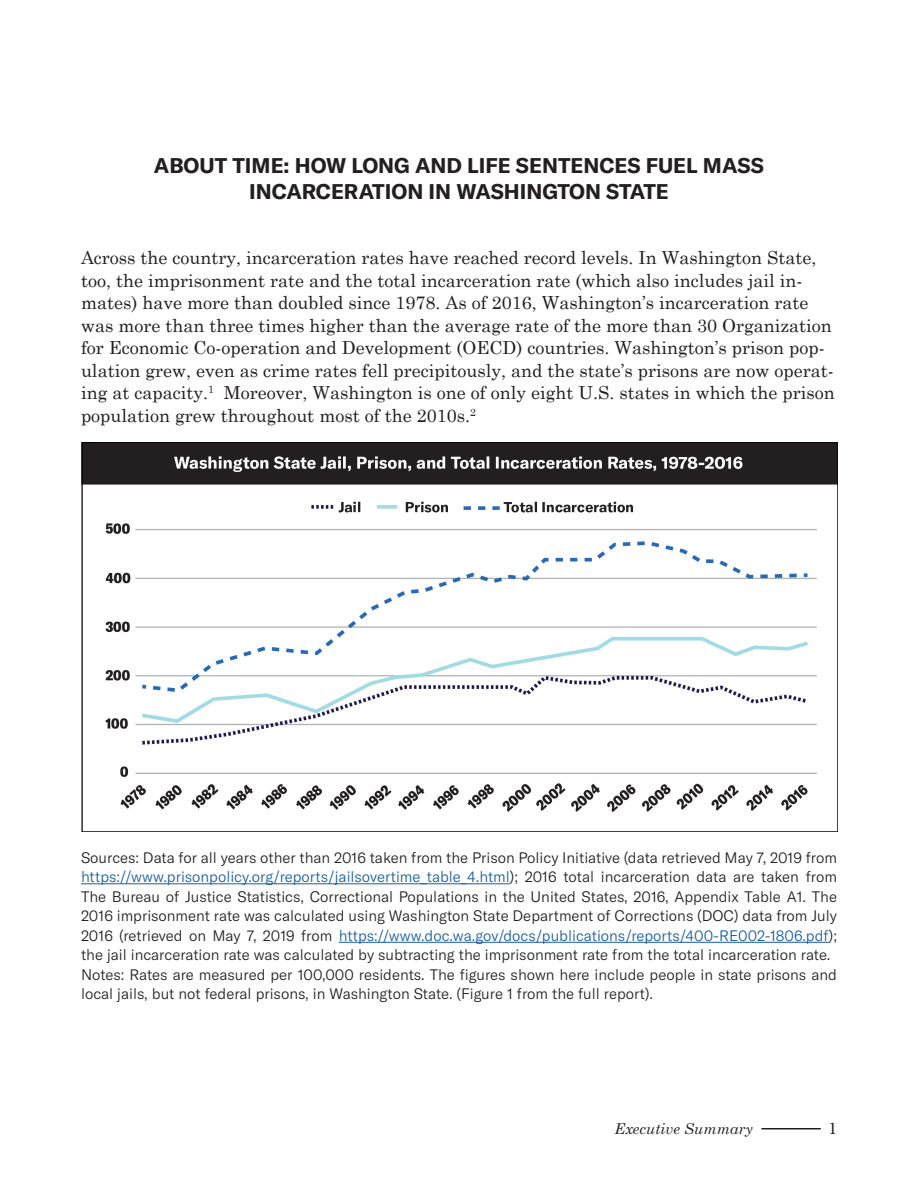
<style>
.page{position:relative;width:918px;height:1188px;background:#fff}
.page>*{position:absolute;margin:0;border:0;box-sizing:border-box;transform-origin:0 0}
.t1{font:700 21px/25.2px "GT America";color:#231f20;text-align:center}
.t2{font:18px/22.5px "Century Schoolbook";color:#231f20}
.t3{font:18px "Minion Pro";color:#231f20}
.t4{font:300 15px/19.5px "GT America";color:#231f20;text-align:justify}
.t5{font:italic 15px "Century Schoolbook";color:#231f20}
.s1{color:#175d9e}
</style>
<div class="page">
<hr style="left:81px;top:883px;width:429px;height:1px;background:#175d9e">
<hr style="left:339px;top:942px;width:490px;height:1px;background:#175d9e">
<hr style="left:761px;top:1128px;width:60px;height:2px;background:#231f20">
<img style="left:82px;top:442px;width:756px;height:389px">
<p class="t1" style="left:154px;top:153px;width:612px">ABOUT TIME: HOW LONG AND LIFE SENTENCES FUEL MASS<br>INCARCERATION IN WASHINGTON STATE</p>
<p class="t2" style="left:81px;top:245px;width:755px">Across the country, incarceration rates have reached record levels. In Washington State, too, the imprisonment rate and the total incarceration rate (which also includes jail in&shy;mates) have more than doubled since 1978. As of 2016, Washington’s incarceration rate was more than three times higher than the average rate of the more than 30 Organization for Economic Co-operation and Development (OECD) countries. Washington’s prison pop&shy;ulation grew, even as crime rates fell precipitously, and the state’s prisons are now operat&shy;ing at capacity.<sup>1</sup> Moreover, Washington is one of only eight U.S. states in which the prison population grew throughout most of the 2010s.<sup>2</sup></p>
<p class="t4" style="left:81px;top:848px;width:758px">Sources: Data for all years other than 2016 taken from the Prison Policy Initiative (data retrieved May 7, 2019 from <span class="s1">https://www.prisonpolicy.org/reports/jailsovertime_table_4.html</span>); 2016 total incarceration data are taken from The Bureau of Justice Statistics, Correctional Populations in the United States, 2016, Appendix Table A1. The 2016 imprisonment rate was calculated using Washington State Department of Corrections (DOC) data from July 2016 (retrieved on May 7, 2019 from <span class="s1">https://www.doc.wa.gov/docs/publications/reports/400-RE002-1806.pdf</span>); the jail incarceration rate was calculated by subtracting the imprisonment rate from the total incarceration rate.</p>
<p class="t4" style="left:81px;top:965px;width:757px">Notes: Rates are measured per 100,000 residents. The figures shown here include people in state prisons and local jails, but not federal prisons, in Washington State. (Figure 1 from the full report).</p>
<p class="t5" style="left:615px;top:1117px;width:140px">Executive Summary</p>
<p class="t3" style="left:828px;top:1116px;width:10px">1</p>
</div>
